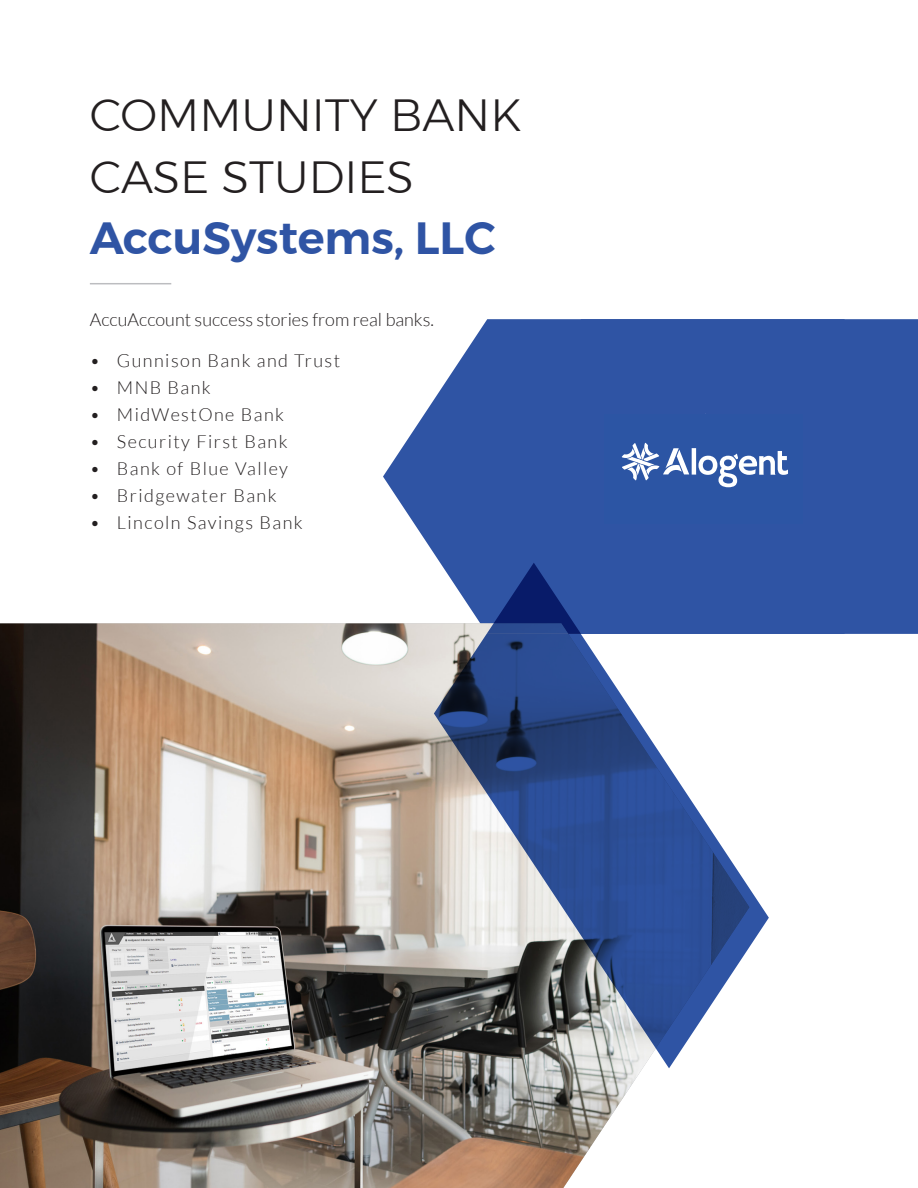
<style>
.page{position:relative;width:918px;height:1188px;background:#fff}
.page>*{position:absolute;margin:0;border:0;box-sizing:border-box;transform-origin:0 0}
.t1{font:300 45px/61.5px "Montserrat";color:#231f20}
.t2{font:600 45px "Montserrat";color:#2f54a4}
.t3{font:300 18px "Lato";letter-spacing:.08em;color:#231f20}
.t4{font:300 18px "Lato";color:#231f20}
</style>
<div class="page">
<svg style="left:383px;top:335px;width:94px;height:284px"></svg>
<img style="left:0;top:623px;width:670px;height:565px">
<div style="left:477px;top:319px;width:441px;height:315px;background:#2f54a4"></div>
<hr style="left:90px;top:283px;width:81px;height:1px;background:#bcbdc0">
<svg style="left:434px;top:634px;width:335px;height:434px"></svg>
<svg style="left:487px;top:563px;width:94px;height:71px;background:#203d8b"></svg>
<div style="left:604px;top:414px;width:199px;height:110px;background:#2c55a4"></div>
<svg style="left:622px;top:443px;width:166px;height:44px"></svg>
<h1 class="t1" style="left:90px;top:84px;width:433px">COMMUNITY BANK<br>CASE STUDIES</h1>
<h1 class="t2" style="left:90px;top:203px;width:407px">AccuSystems, LLC</h1>
<p class="t4" style="left:90px;top:310px;width:346px">AccuAccount success stories from real banks.</p>
<p class="t3" style="left:90px;top:351px;width:252px">• Gunnison Bank and Trust</p>
<p class="t3" style="left:90px;top:378px;width:122px">• MNB Bank</p>
<p class="t3" style="left:90px;top:405px;width:196px">• MidWestOne Bank</p>
<p class="t3" style="left:90px;top:432px;width:199px">• Security First Bank</p>
<p class="t3" style="left:90px;top:459px;width:200px">• Bank of Blue Valley</p>
<p class="t3" style="left:90px;top:486px;width:188px">• Bridgewater Bank</p>
<p class="t3" style="left:90px;top:513px;width:214px">• Lincoln Savings Bank</p>
</div>
